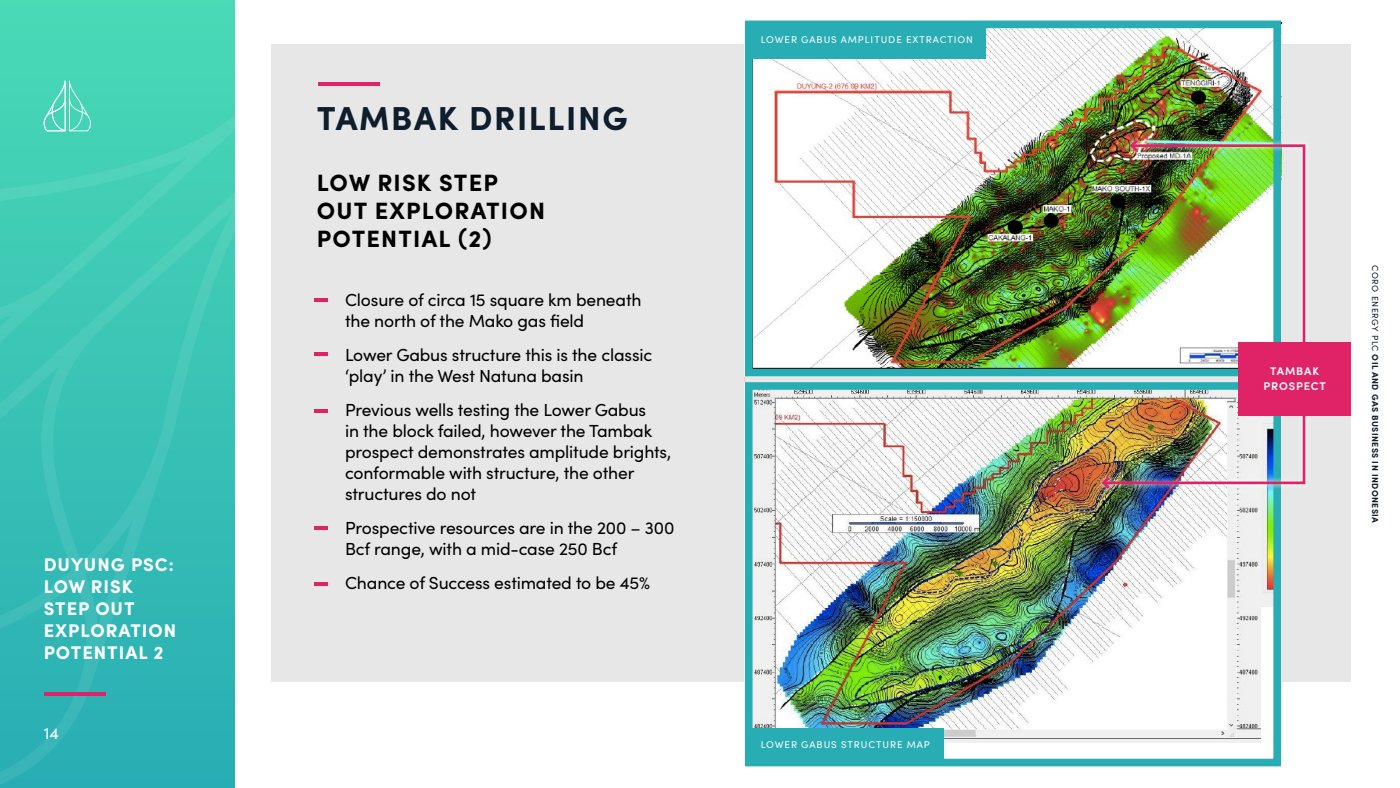
<style>
.page{position:relative;width:1400px;height:788px;background:#fff}
.page>*{position:absolute;margin:0;border:0;box-sizing:border-box;transform-origin:0 0}
.t1{font:700 33.25px "Sofia Pro";letter-spacing:.05em;color:#0f1e2c}
.t2{font:700 23.62px/28px "Sofia Pro";letter-spacing:.05em;color:#000}
.t3{font:700 18.38px/22.1px "Sofia Pro";letter-spacing:.05em;color:#fff}
.t4{font:17.5px/21px "Sofia Pro";letter-spacing:-.01em;color:#000}
.t5{font:16.62px "Sofia Pro";color:#fff}
.t6{font:600 11.2px/14.2px "Sofia Pro";letter-spacing:.075em;color:#fff;text-align:center}
.t7{font:9.8px "Sofia Pro";letter-spacing:.095em;color:#fff}
.t8{font:700 8.75px "Sofia Pro";letter-spacing:.05em;color:#0f1e2c}
.s1{font-weight:400}
</style>
<div class="page">
<div style="left:0;top:0;width:234px;height:788px;background:#47d6b6"></div>
<svg style="left:43px;top:115px;width:192px;height:43px"></svg>
<svg style="left:0;top:158px;width:281px;height:630px"></svg>
<svg style="left:0;top:388px;width:105px;height:150px;background:#38c0b5"></svg>
<hr style="left:44px;top:692px;width:62px;height:3px;background:#e02266">
<svg style="left:44px;top:80px;width:47px;height:51px"></svg>
<div style="left:744px;top:376px;width:537px;height:6px;background:#e7e7e7"></div>
<div style="left:271px;top:44px;width:473px;height:637px;background:#e7e7e7"></div>
<img style="left:754px;top:30px;width:518px;height:337px">
<div style="left:745px;top:21px;width:536px;height:355px;border:8px solid #28adb4"></div>
<hr style="left:318px;top:82px;width:62px;height:3px;background:#e02266">
<div style="left:1281px;top:44px;width:70px;height:637px;background:#e7e7e7"></div>
<hr style="left:314px;top:298px;width:14px;height:4px;background:#e02266">
<hr style="left:314px;top:352px;width:14px;height:3px;background:#e02266">
<hr style="left:314px;top:526px;width:14px;height:3px;background:#e02266">
<hr style="left:314px;top:409px;width:14px;height:3px;background:#e02266">
<hr style="left:314px;top:582px;width:14px;height:4px;background:#e02266">
<img style="left:754px;top:391px;width:518px;height:351px">
<div style="left:745px;top:382px;width:536px;height:384px;border:8px solid #28adb4"></div>
<div style="left:751px;top:728px;width:192px;height:32px;background:#28adb4"></div>
<div style="left:751px;top:27px;width:234px;height:32px;background:#28adb4"></div>
<svg style="left:1125px;top:135px;width:156px;height:225px"></svg>
<img style="left:1128px;top:137px;width:178px;height:220px">
<svg style="left:1097px;top:370px;width:184px;height:124px"></svg>
<img style="left:1100px;top:372px;width:206px;height:119px">
<div style="left:1238px;top:342px;width:113px;height:74px;background:#e02266"></div>
<p class="t3" style="left:44px;top:552px;width:134px">DUYUNG PSC:<br>LOW RISK<br>STEP OUT<br>EXPLORATION<br>POTENTIAL 2</p>
<p class="t5" style="left:44px;top:721px;width:17px">14</p>
<h1 class="t1" style="left:317px;top:93px;width:312px">TAMBAK DRILLING</h1>
<h2 class="t2" style="left:317px;top:167px;width:230px">LOW RISK STEP<br>OUT EXPLORATION<br>POTENTIAL (2)</h2>
<p class="t4" style="left:345px;top:288px;width:298px">Closure of circa 15 square km beneath the north of the Mako gas field</p>
<p class="t4" style="left:345px;top:343px;width:309px">Lower Gabus structure this is the classic ‘play’ in the West Natuna basin</p>
<p class="t4" style="left:345px;top:398px;width:328px">Previous wells testing the Lower Gabus<br>in the block failed, however the Tambak prospect demonstrates amplitude brights, conformable with structure, the other structures do not</p>
<p class="t4" style="left:345px;top:516px;width:331px">Prospective resources are in the 200 – 300<br>Bcf range, with a mid-case 250 Bcf</p>
<p class="t4" style="left:345px;top:571px;width:307px">Chance of Success estimated to be 45%</p>
<p class="t7" style="left:761px;top:33px;width:214px">LOWER GABUS AMPLITUDE EXTRACTION</p>
<p class="t7" style="left:761px;top:737px;width:171px">LOWER GABUS STRUCTURE MAP</p>
<p class="t6" style="left:1263px;top:363px;width:64px">TAMBAK<br>PROSPECT</p>
<p class="t8" style="left:1382px;top:265px;width:259px;rotate:90deg"><span class="s1">CORO ENERGY PLC</span> OIL AND GAS BUSINESS IN INDONESIA</p>
</div>
